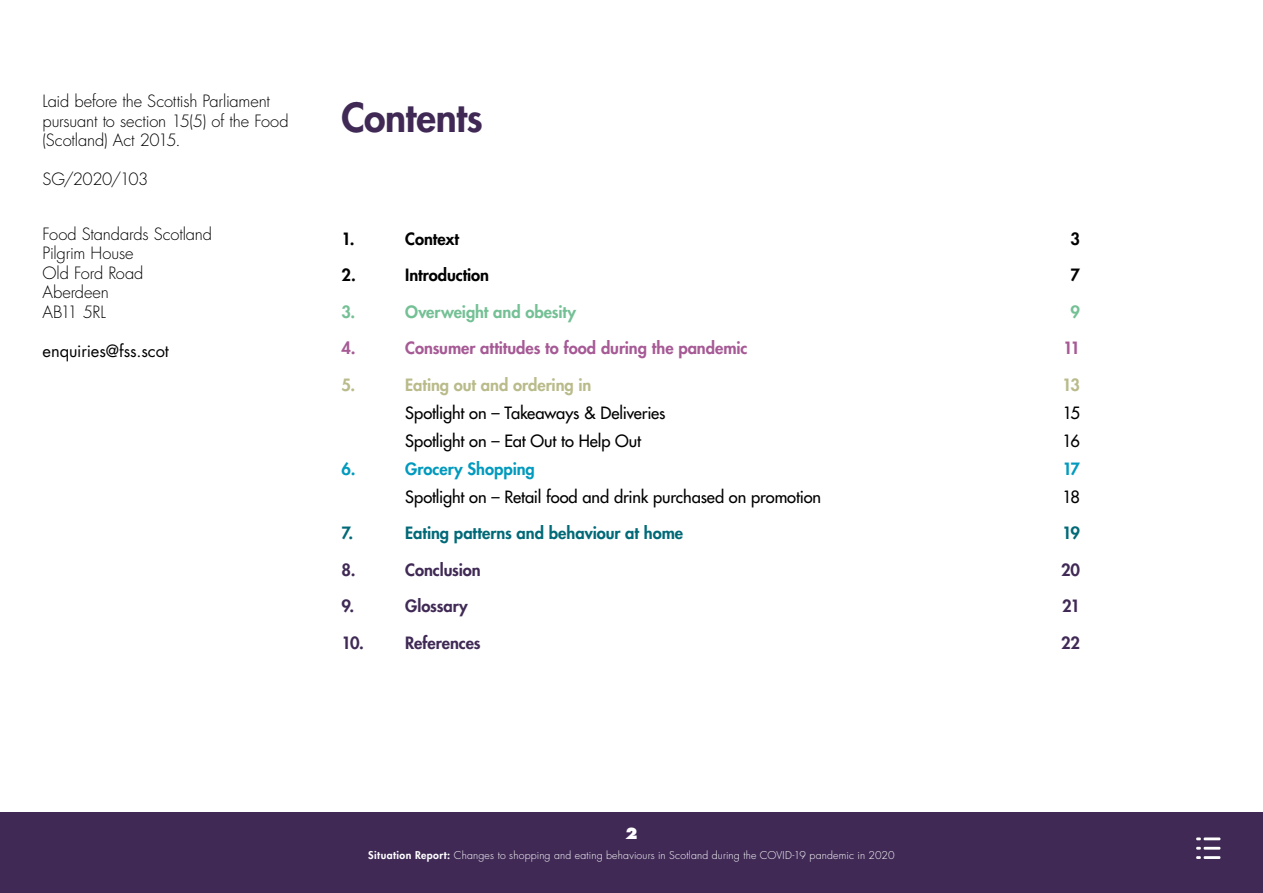
<style>
.page{position:relative;width:1263px;height:893px;background:#fff}
.page>*{position:absolute;margin:0;border:0;box-sizing:border-box;transform-origin:0 0}
.t1{font:800 39px "Futura Std";letter-spacing:-.01em;color:#402a55}
.t2{font:300 16.5px/19.5px "Futura Std";letter-spacing:-.01em;color:#000}
.TOC_2{font:500 16.5px "Futura Std";letter-spacing:-.01em;color:#000}
.t3{font:800 16.5px "Futura Std";color:#a65a95}
.t4{font:800 16.5px "Futura Std";letter-spacing:-.005em;color:#402a55}
.t5{font:800 16.5px "Futura Std";color:#006977}
.t6{font:800 16.5px "Futura Std";letter-spacing:-.005em;color:#b9bb8a}
.t7{font:800 16.5px "Futura Std";letter-spacing:-.005em;color:#000}
.t8{font:800 16.5px "Futura Std";letter-spacing:-.005em;color:#74c095}
.t9{font:800 16.5px "Futura Std";color:#009abe}
.t10{font:16.5px "Futura Std";letter-spacing:-.005em;color:#000}
.t11{font:300 16.5px "Futura Std";letter-spacing:-.03em;color:#000}
.t12{font:800 15px "Futura Std";color:#fff}
.t13{font:300 10.5px "Futura Std";letter-spacing:.015em;color:#fff}
.s1{font-weight:800}
</style>
<div class="page">
<div style="left:0;top:812px;width:1263px;height:81px;background:#402a55"></div>
<hr style="left:1204px;top:856px;width:16px;height:3px;background:#fff">
<hr style="left:1204px;top:847px;width:16px;height:3px;background:#fff">
<hr style="left:1204px;top:837px;width:16px;height:3px;background:#fff">
<svg style="left:1196px;top:856px;width:5px;height:3px"></svg>
<svg style="left:1196px;top:847px;width:5px;height:3px"></svg>
<svg style="left:1196px;top:837px;width:5px;height:3px"></svg>
<p class="t2" style="left:43px;top:92px;width:248px">Laid before the Scottish Parliament pursuant to section 15(5) of the Food (Scotland) Act 2015.</p>
<p class="t11" style="left:43px;top:169px;width:107px">SG/2020/103</p>
<p class="t2" style="left:43px;top:224px;width:171px">Food Standards Scotland</p>
<p class="t2" style="left:43px;top:244px;width:93px">Pilgrim House</p>
<p class="t2" style="left:43px;top:263px;width:102px">Old Ford Road</p>
<p class="t2" style="left:43px;top:283px;width:68px">Aberdeen</p>
<p class="t2" style="left:43px;top:302px;width:65px">AB11 5RL</p>
<p class="t10" style="left:43px;top:340px;width:128px">enquiries@fss.scot</p>
<p class="t1" style="left:341px;top:93px;width:143px">Contents</p>
<p class="t7" style="left:341px;top:228px;width:15px">1.</p>
<p class="t7" style="left:405px;top:228px;width:55px">Context</p>
<p class="t7" style="left:1070px;top:228px;width:11px">3</p>
<p class="t7" style="left:341px;top:265px;width:16px">2.</p>
<p class="t7" style="left:405px;top:265px;width:85px">Introduction</p>
<p class="t7" style="left:1070px;top:265px;width:11px">7</p>
<p class="t8" style="left:341px;top:301px;width:15px">3.</p>
<p class="t8" style="left:405px;top:301px;width:172px">Overweight and obesity</p>
<p class="t8" style="left:1070px;top:301px;width:11px">9</p>
<p class="t3" style="left:341px;top:338px;width:16px">4.</p>
<p class="t3" style="left:405px;top:338px;width:344px">Consumer attitudes to food during the pandemic</p>
<p class="t3" style="left:1063px;top:338px;width:18px">11</p>
<p class="t6" style="left:341px;top:374px;width:15px">5.</p>
<p class="t6" style="left:405px;top:374px;width:188px">Eating out and ordering in</p>
<p class="t6" style="left:1062px;top:374px;width:19px">13</p>
<p class="TOC_2" style="left:405px;top:402px;width:262px">Spotlight on – Takeaways &amp; Deliveries</p>
<p class="TOC_2" style="left:1063px;top:402px;width:19px">15</p>
<p class="TOC_2" style="left:405px;top:430px;width:237px">Spotlight on – Eat Out to Help Out</p>
<p class="TOC_2" style="left:1063px;top:430px;width:19px">16</p>
<p class="t9" style="left:341px;top:458px;width:15px">6.</p>
<p class="t9" style="left:405px;top:458px;width:131px">Grocery Shopping</p>
<p class="t9" style="left:1062px;top:458px;width:19px">17</p>
<p class="TOC_2" style="left:405px;top:486px;width:417px">Spotlight on – Retail food and drink purchased on promotion</p>
<p class="TOC_2" style="left:1062px;top:486px;width:19px">18</p>
<p class="t5" style="left:341px;top:523px;width:13px">7.</p>
<p class="t5" style="left:405px;top:523px;width:279px">Eating patterns and behaviour at home</p>
<p class="t5" style="left:1062px;top:523px;width:19px">19</p>
<p class="t4" style="left:341px;top:559px;width:15px">8.</p>
<p class="t4" style="left:405px;top:559px;width:77px">Conclusion</p>
<p class="t4" style="left:1061px;top:559px;width:20px">20</p>
<p class="t4" style="left:341px;top:596px;width:14px">9.</p>
<p class="t4" style="left:405px;top:596px;width:64px">Glossary</p>
<p class="t4" style="left:1062px;top:596px;width:19px">21</p>
<p class="t4" style="left:341px;top:632px;width:24px">10.</p>
<p class="t4" style="left:405px;top:632px;width:77px">References</p>
<p class="t4" style="left:1061px;top:632px;width:20px">22</p>
<p class="t12" style="left:625px;top:824px;width:14px">2</p>
<p class="t13" style="left:368px;top:849px;width:528px"><span class="s1">Situation Report:</span> Changes to shopping and eating behaviours in Scotland during the COVID-19 pandemic in 2020</p>
</div>
